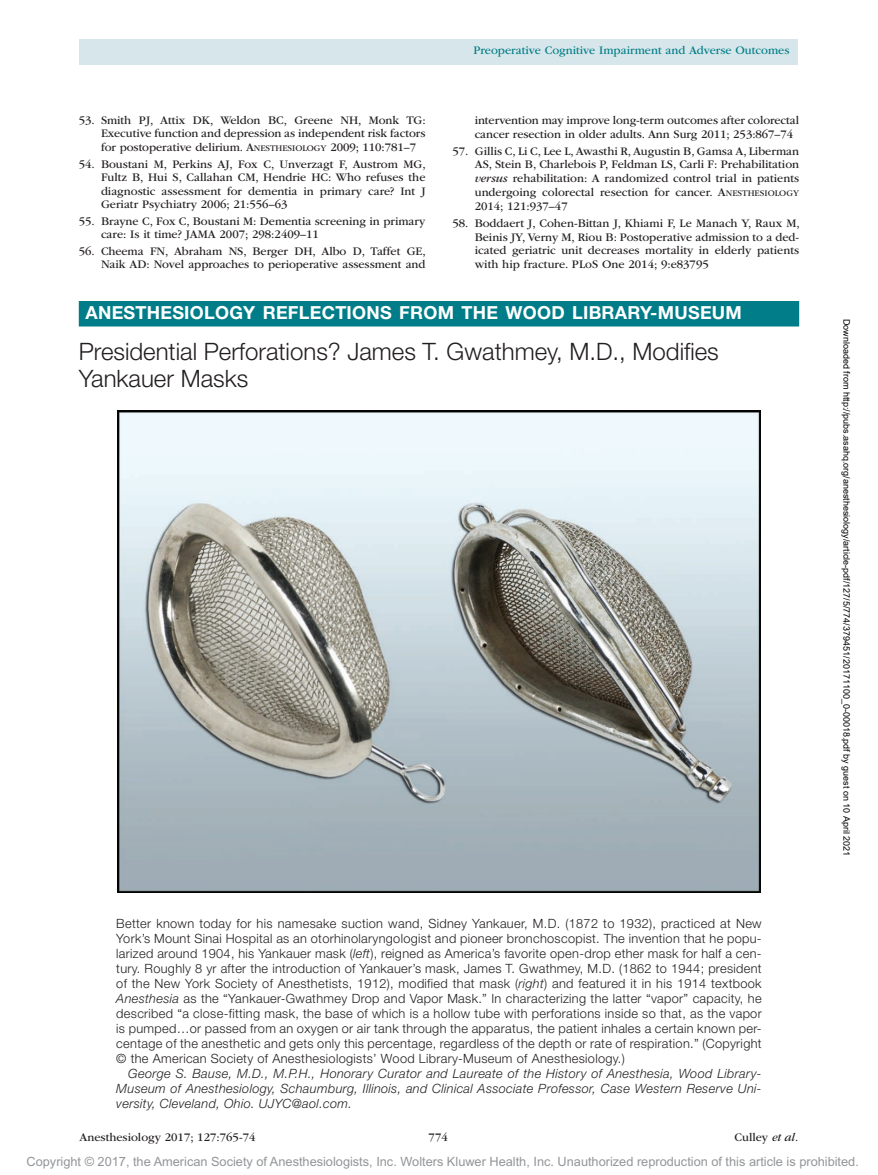
<style>
.page{position:relative;width:878px;height:1175px;background:#fff}
.page>*{position:absolute;margin:0;border:0;box-sizing:border-box;transform-origin:0 0}
.t1{font:300 24px/27px "Helvetica Neue";color:#231f20}
.t2{font:700 18px "Helvetica Neue LT Std";letter-spacing:.015em;color:#fff}
.t3{font:300 12.75px/15px "Helvetica Neue";letter-spacing:.025em;color:#231f20;text-align:justify}
.t4{font:italic 300 12.75px/15px "Helvetica Neue";letter-spacing:.025em;color:#231f20;text-align:justify}
.t5{font:12.75px "Arial MT Std";color:#939598}
.t6{font:12px/13.8px "ITC Garamond Std";color:#231f20;text-align:justify}
.t7{font:12px "ITC Garamond Std";color:#007d88}
.t8{font:9px "Arial";color:#000}
.s1{font-size:9px}
.s2{font-family:"Garamond";font-style:italic}
.s3{font-style:italic}
</style>
<div class="page">
<div style="left:79px;top:39px;width:718px;height:25px;background:#d6e6ea"></div>
<img style="left:118px;top:410px;width:642px;height:482px">
<div style="left:79px;top:301px;width:720px;height:25px;background:#007d88"></div>
<p class="t6" style="left:101px;top:114px;width:326px;text-indent:-22px">53. Smith PJ, Attix DK, Weldon BC, Greene NH, Monk TG:<br>Executive function and depression as independent risk factors for postoperative delirium. A<span class="s1">NESTHESIOLOGY</span> 2009; 110:781–7</p>
<p class="t6" style="left:101px;top:157px;width:326px;text-indent:-22px">54. Boustani M, Perkins AJ, Fox C, Unverzagt F, Austrom MG, Fultz B, Hui S, Callahan CM, Hendrie HC: Who refuses the diagnostic assessment for dementia in primary care? Int J Geriatr Psychiatry 2006; 21:556–63</p>
<p class="t6" style="left:101px;top:214px;width:326px;text-indent:-22px">55. Brayne C, Fox C, Boustani M: Dementia screening in primary care: Is it time? JAMA 2007; 298:2409–11</p>
<p class="t6" style="left:79px;top:244px;width:348px;text-align:right">56. Cheema FN, Abraham NS, Berger DH, Albo D, Taffet GE,<br>Naik AD: Novel approaches to perioperative assessment and</p>
<p class="t7" style="left:473px;top:44px;width:317px">Preoperative Cognitive Impairment and Adverse Outcomes</p>
<p class="t6" style="left:474px;top:113px;width:326px">intervention may improve long-term outcomes after colorectal cancer resection in older adults. Ann Surg 2011; 253:867–74</p>
<p class="t6" style="left:474px;top:144px;width:326px;text-indent:-22px">57. Gillis C, Li C, Lee L, Awasthi R, Augustin B, Gamsa A, Liberman AS, Stein B, Charlebois P, Feldman LS, Carli F: Prehabilitation <span class="s2">versus</span> rehabilitation: A randomized control trial in patients undergoing colorectal resection for cancer. A<span class="s1">NESTHESIOLOGY </span>2014; 121:937–47</p>
<p class="t6" style="left:474px;top:216px;width:326px;text-indent:-22px">58. Boddaert J, Cohen-Bittan J, Khiami F, Le Manach Y, Raux M, Beinis JY, Verny M, Riou B: Postoperative admission to a ded&shy;icated geriatric unit decreases mortality in elderly patients with hip fracture. PLoS One 2014; 9:e83795</p>
<h2 class="t2" style="left:86px;top:301px;width:657px">ANESTHESIOLOGY REFLECTIONS FROM THE WOOD LIBRARY-MUSEUM</h2>
<h1 class="t1" style="left:79px;top:338px;width:641px">Presidential Perforations? James T. Gwathmey, M.D., Modifies<br>Yankauer Masks</h1>
<p class="t3" style="left:116px;top:915px;width:647px">Better known today for his namesake suction wand, Sidney Yankauer, M.D. (1872 to 1932), practiced at New York’s Mount Sinai Hospital as an otorhinolaryngologist and pioneer bronchoscopist. The invention that he popu&shy;larized around 1904, his Yankauer mask (<span class="s3">left</span>), reigned as America’s favorite open-drop ether mask for half a cen&shy;tury. Roughly 8 yr after the introduction of Yankauer’s mask, James T. Gwathmey, M.D. (1862 to 1944; president of the New York Society of Anesthetists, 1912), modified that mask (<span class="s3">right</span>) and featured it in his 1914 textbook <span class="s3">Anesthesia</span> as the “Yankauer-Gwathmey Drop and Vapor Mask.” In characterizing the latter “vapor” capacity, he described “a close-fitting mask, the base of which is a hollow tube with perforations inside so that, as the vapor is pumped…or passed from an oxygen or air tank through the apparatus, the patient inhales a certain known per&shy;centage of the anesthetic and gets only this percentage, regardless of the depth or rate of respiration.” (Copyright © the American Society of Anesthesiologists’ Wood Library-Museum of Anesthesiology.)</p>
<p class="t4" style="left:116px;top:1065px;width:647px;text-indent:12px">George S. Bause, M.D., M.P.H., Honorary Curator and Laureate of the History of Anesthesia, Wood Library-Museum of Anesthesiology, Schaumburg, Illinois, and Clinical Associate Professor, Case Western Reserve Uni&shy;versity, Cleveland, Ohio. UJYC@aol.com.</p>
<p class="t6" style="left:80px;top:1129px;width:177px">Anesthesiology 2017; 127:765-74</p>
<p class="t6" style="left:428px;top:1129px;width:21px">774</p>
<p class="t6" style="left:734px;top:1129px;width:65px">Culley <span class="s3">et al.</span></p>
<p class="t8" style="left:850px;top:319px;width:539px;rotate:90deg">Downloaded from http://pubs.asahq.org/anesthesiology/article-pdf/127/5/774/379451/20171100_0-00018.pdf by guest on 10 April 2021</p>
<p class="t5" style="left:27px;top:1154px;width:833px">Copyright © 2017, the American Society of Anesthesiologists, Inc. Wolters Kluwer Health, Inc. Unauthorized reproduction of this article is prohibited.</p>
</div>
